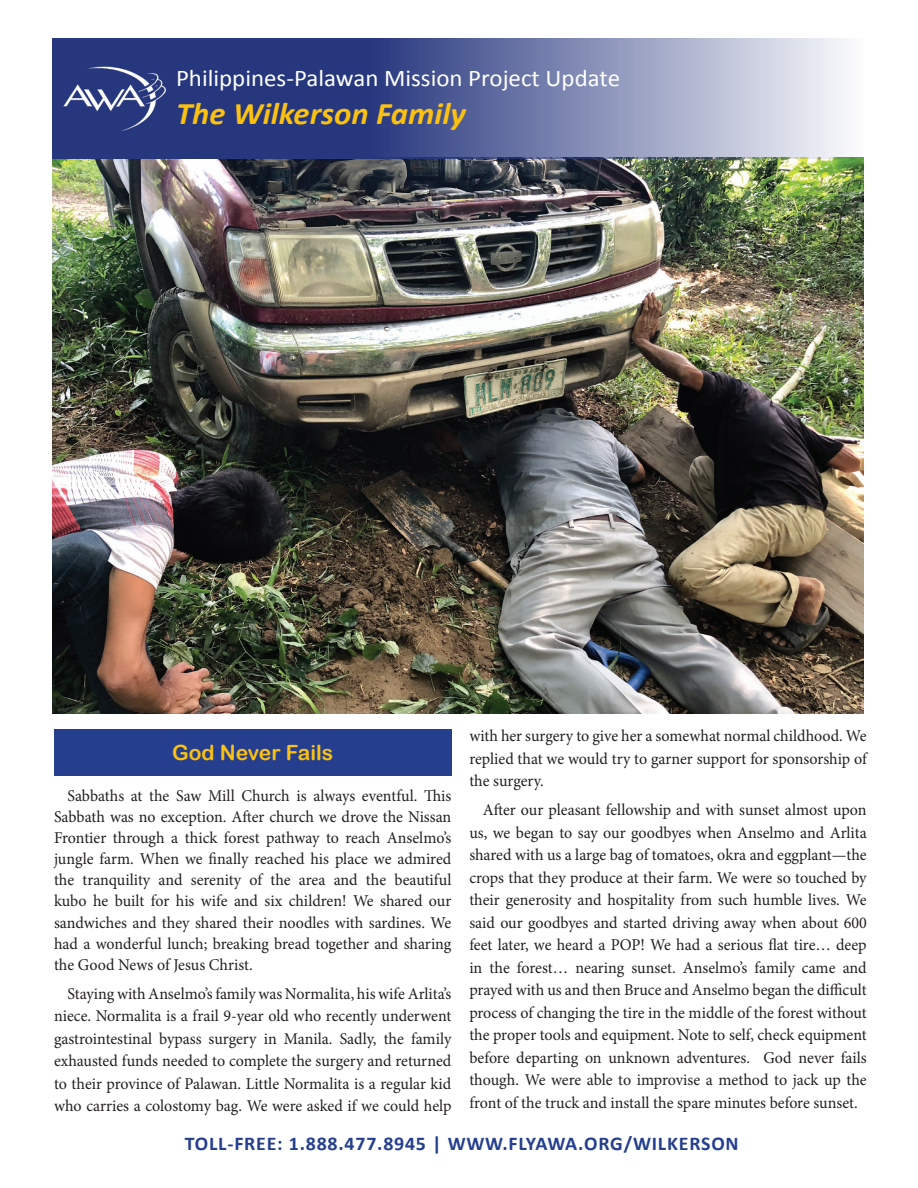
<style>
.page{position:relative;width:918px;height:1188px;background:#fff}
.page>*{position:absolute;margin:0;border:0;box-sizing:border-box;transform-origin:0 0}
.t1{font:italic 700 31.5px "Calibri";color:#fbc112;scale:1.04 1}
.t2{font:24px "Calibri";color:#fff;scale:1.04 1}
.t3{font:21px "Arial Rounded MT Bold";color:#fbc112}
.t4{font:700 19.5px "Calibri";letter-spacing:.04em;color:#253f8e}
.t5{font:16.5px/22.5px "Minion Pro";letter-spacing:-.005em;color:#231f20;text-align:justify}
</style>
<div class="page">
<img style="left:53px;top:157px;width:811px;height:556px">
<svg style="left:53px;top:38px;width:810px;height:121px;background:#6c77a7"></svg>
<img style="left:61px;top:63px;width:106px;height:70px">
<div style="left:54px;top:729px;width:397px;height:47px;background:#253f8e"></div>
<h2 class="t2" style="left:176px;top:63px;width:428px">Philippines-Palawan Mission Project Update</h2>
<h1 class="t1" style="left:176px;top:94px;width:280px">The Wilkerson Family</h1>
<p class="t3" style="left:172px;top:740px;width:163px">God Never Fails</p>
<p class="t5" style="left:54px;top:786px;width:399px;line-height:21px;text-indent:13px">Sabbaths at the Saw Mill Church is always eventful. This Sabbath was no exception. After church we drove the Nissan Frontier through a thick forest pathway to reach Anselmo’s jungle farm. When we finally reached his place we admired the tranquility and serenity of the area and the beautiful kubo he built for his wife and six children! We shared our sandwiches and they shared their noodles with sardines. We had a wonderful lunch; breaking bread together and sharing the Good News of Jesus Christ.</p>
<p class="t5" style="left:54px;top:982px;width:399px;text-indent:13px">Staying with Anselmo’s family was Normalita, his wife Arlita’s niece. Normalita is a frail 9-year old who recently underwent gastrointestinal bypass surgery in Manila. Sadly, the family exhausted funds needed to complete the surgery and returned to their province of Palawan. Little Normalita is a regular kid who carries a colostomy bag. We were asked if we could help</p>
<p class="t5" style="left:469px;top:725px;width:399px">with her surgery to give her a somewhat normal childhood. We replied that we would try to garner support for sponsorship of the surgery.</p>
<p class="t5" style="left:469px;top:799px;width:399px;text-indent:13px">After our pleasant fellowship and with sunset almost upon us, we began to say our goodbyes when Anselmo and Arlita shared with us a large bag of tomatoes, okra and eggplant—the crops that they produce at their farm. We were so touched by their generosity and hospitality from such humble lives. We said our goodbyes and started driving away when about 600 feet later, we heard a POP! We had a serious flat tire… deep in the forest… nearing sunset. Anselmo’s family came and prayed with us and then Bruce and Anselmo began the difficult process of changing the tire in the middle of the forest without the proper tools and equipment. Note to self, check equipment before departing on unknown adventures. God never fails though. We were able to improvise a method to jack up the front of the truck and install the spare minutes before sunset.</p>
<p class="t4" style="left:185px;top:1131px;width:556px">TOLL-FREE: 1.888.477.8945 | WWW.FLYAWA.ORG/WILKERSON</p>
</div>
